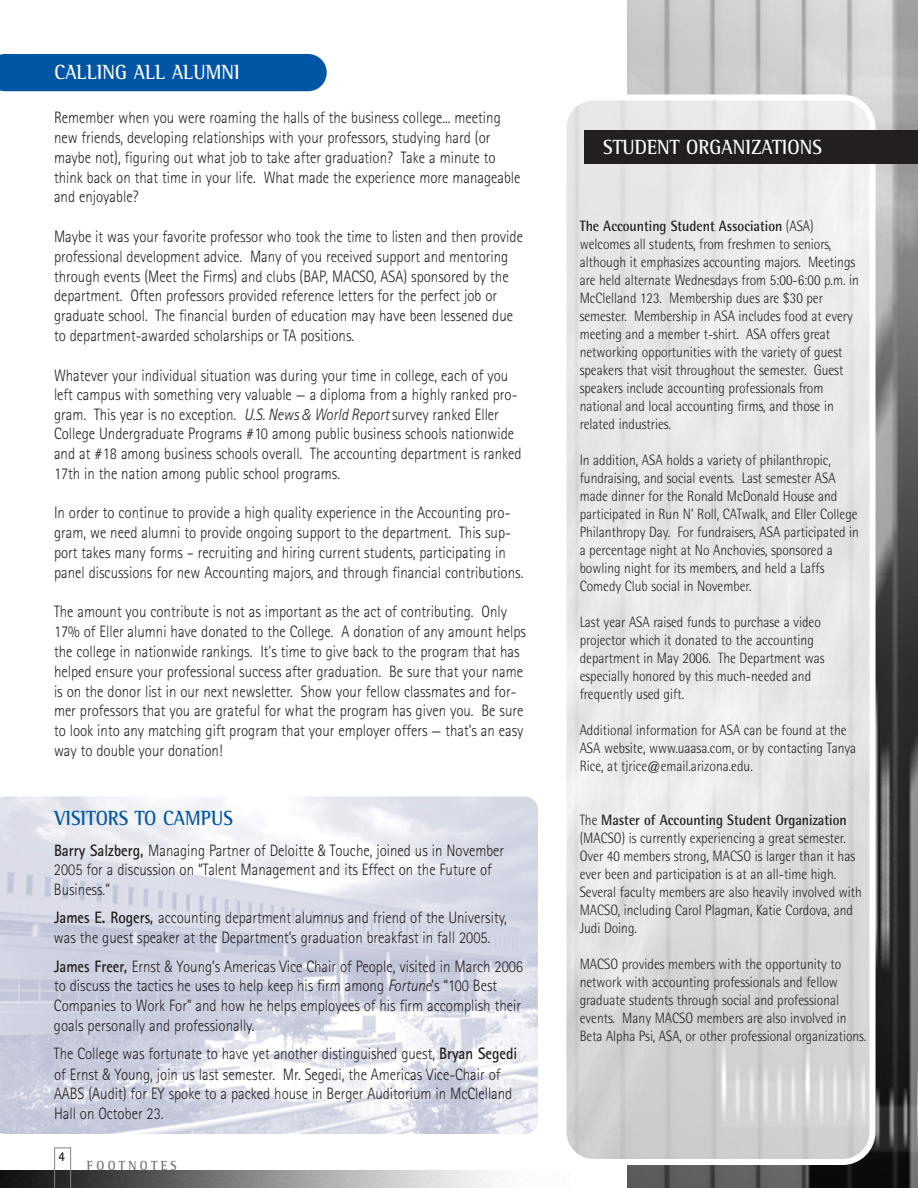
<style>
.page{position:relative;width:918px;height:1188px;background:#fff}
.page>*{position:absolute;margin:0;border:0;box-sizing:border-box;transform-origin:0 0}
.t1{font:700 21px "Rotis Semi Serif";color:#fff;scale:.9 1}
.t2{font:700 21px "Rotis Semi Serif";color:#0155a5;scale:.9 1}
.t3{font:300 16.5px/19.8px "Rotis Sans Serif";color:#231f20;scale:.9 1}
.t4{font:300 15px/18px "Rotis Semi Sans";color:#231f20;scale:.9 1}
.t5{font:700 13.5px "Rotis Semi Serif";letter-spacing:.28em;color:#6c6d70;scale:.9 1}
.t6{font:700 13.5px "Rotis Semi Sans";color:#231f20;scale:.9 1}
.s1{font-style:italic}
.s2{font-family:"Humanist 777 BT Light Italic B";font-weight:400;font-size:15.75px}
.s3{font-weight:700}
.s4{font-family:"Humanist 777 BT Light Condensed B";font-weight:400}
</style>
<div class="page">
<img style="left:0;top:1170px;width:502px;height:18px">
<svg style="left:54px;top:1148px;width:17px;height:40px"></svg>
<img style="left:0;top:796px;width:538px;height:338px">
<img style="left:628px;top:0;width:290px;height:1188px">
<svg style="left:566px;top:94px;width:310px;height:1071px;background:#e3e3e3"></svg>
<div style="left:584px;top:130px;width:334px;height:34px;background:#231f20"></div>
<div style="left:0;top:54px;width:327px;height:37px;background:#0155a5"></div>
<p class="t1" style="left:55px;top:64px;width:207px">CALLING ALL ALUMNI</p>
<p class="t3" style="left:54px;top:109px;width:520px">Remember when you were roaming the halls of the business college... meeting new friends, developing relationships with your professors, studying hard (or maybe not), figuring out what job to take after graduation? Take a minute to think back on that time in your life. What made the experience more manageable and enjoyable?</p>
<p class="t3" style="left:54px;top:228px;width:523px">Maybe it was your favorite professor who took the time to listen and then provide professional development advice. Many of you received support and mentoring through events (Meet the Firms) and clubs (BAP, MACSO, ASA) sponsored by the department. Often professors provided reference letters for the perfect job or graduate school. The financial burden of education may have been lessened due to department-awarded scholarships or TA positions.</p>
<p class="t3" style="left:54px;top:367px;width:521px">Whatever your individual situation was during your time in college, each of you left campus with something very valuable — a diploma from a highly ranked pro&shy;gram. This year is no exception. <span class="s1">U.S. News</span> <span class="s2">&amp;</span> <span class="s1">World Report</span> survey ranked Eller College Undergraduate Programs #10 among public business schools nationwide and at #18 among business schools overall. The accounting department is ranked 17th in the nation among public school programs.</p>
<p class="t3" style="left:54px;top:505px;width:523px">In order to continue to provide a high quality experience in the Accounting pro&shy;gram, we need alumni to provide ongoing support to the department. This sup&shy;port takes many forms – recruiting and hiring current students, participating in panel discussions for new Accounting majors, and through financial contributions.</p>
<p class="t3" style="left:54px;top:604px;width:526px">The amount you contribute is not as important as the act of contributing. Only 17% of Eller alumni have donated to the College. A donation of any amount helps the college in nationwide rankings. It's time to give back to the program that has helped ensure your professional success after graduation. Be sure that your name is on the donor list in our next newsletter. Show your fellow classmates and for&shy;mer professors that you are grateful for what the program has given you. Be sure to look into any matching gift program that your employer offers — that's an easy way to double your donation!</p>
<p class="t2" style="left:54px;top:811px;width:200px">VISITORS TO CAMPUS</p>
<p class="t3" style="left:54px;top:843px;width:502px;line-height:19.4px"><span class="s3">Barry Salzberg,</span> Managing Partner of Deloitte <span class="s4">&amp;</span> Touche, joined us in November<br>2005 for a discussion on “Talent Management and its Effect on the Future of<br>Business.”</p>
<p class="t3" style="left:54px;top:909px;width:505px"><span class="s3">James E. Rogers,</span> accounting department alumnus and friend of the University, was the guest speaker at the Department’s graduation breakfast in fall 2005.</p>
<p class="t3" style="left:54px;top:959px;width:523px"><span class="s3">James Freer,</span> Ernst <span class="s4">&amp;</span> Young’s Americas Vice Chair of People, visited in March 2006 to discuss the tactics he uses to help keep his firm among <span class="s1">Fortune</span>’s “100 Best Companies to Work For” and how he helps employees of his firm accomplish their goals personally and professionally.</p>
<p class="t3" style="left:54px;top:1045px;width:516px;line-height:20.7px">The College was fortunate to have yet another distinguished guest, <span class="s3">Bryan Segedi </span>of Ernst <span class="s4">&amp;</span> Young, join us last semester. Mr. Segedi, the Americas Vice-Chair of</p>
<p class="t3" style="left:54px;top:1085px;width:511px">AABS (Audit) for EY spoke to a packed house in Berger Auditorium in McClelland<br>Hall on October 23.</p>
<p class="t6" style="left:58px;top:1152px;width:9px">4</p>
<p class="t5" style="left:87px;top:1161px;width:101px">FOOTNOTES</p>
<p class="t1" style="left:603px;top:140px;width:244px">STUDENT ORGANIZATIONS</p>
<p class="t4" style="left:580px;top:218px;width:312px"><span class="s3">The Accounting Student Association</span> (ASA) welcomes all students, from freshmen to seniors, although it emphasizes accounting majors. Meetings are held alternate Wednesdays from 5:00-6:00 p.m. in McClelland 123. Membership dues are $30 per semester. Membership in ASA includes food at every meeting and a member t-shirt. ASA offers great networking opportunities with the variety of guest speakers that visit throughout the semester. Guest speakers include accounting professionals from national and local accounting firms, and those in related industries.</p>
<p class="t4" style="left:580px;top:452px;width:312px">In addition, ASA holds a variety of philanthropic, fundraising, and social events. Last semester ASA made dinner for the Ronald McDonald House and participated in Run N’ Roll, CATwalk, and Eller College Philanthropy Day. For fundraisers, ASA participated in a percentage night at No Anchovies, sponsored a bowling night for its members, and held a Laffs Comedy Club social in November.</p>
<p class="t4" style="left:580px;top:614px;width:274px">Last year ASA raised funds to purchase a video projector which it donated to the accounting department in May 2006. The Department was especially honored by this much-needed and frequently used gift.</p>
<p class="t4" style="left:580px;top:722px;width:309px">Additional information for ASA can be found at the<br>ASA website, www.uaasa.com, or by contacting Tanya<br>Rice, at tjrice@email.arizona.edu.</p>
<p class="t4" style="left:580px;top:812px;width:315px">The <span class="s3">Master of Accounting Student Organization </span>(MACSO) is currently experiencing a great semester.<br>Over 40 members strong, MACSO is larger than it has ever been and participation is at an all-time high.<br>Several faculty members are also heavily involved with MACSO, including Carol Plagman, Katie Cordova, and Judi Doing.</p>
<p class="t4" style="left:580px;top:956px;width:320px">MACSO provides members with the opportunity to network with accounting professionals and fellow graduate students through social and professional events. Many MACSO members are also involved in Beta Alpha Psi, ASA, or other professional organizations.</p>
</div>
